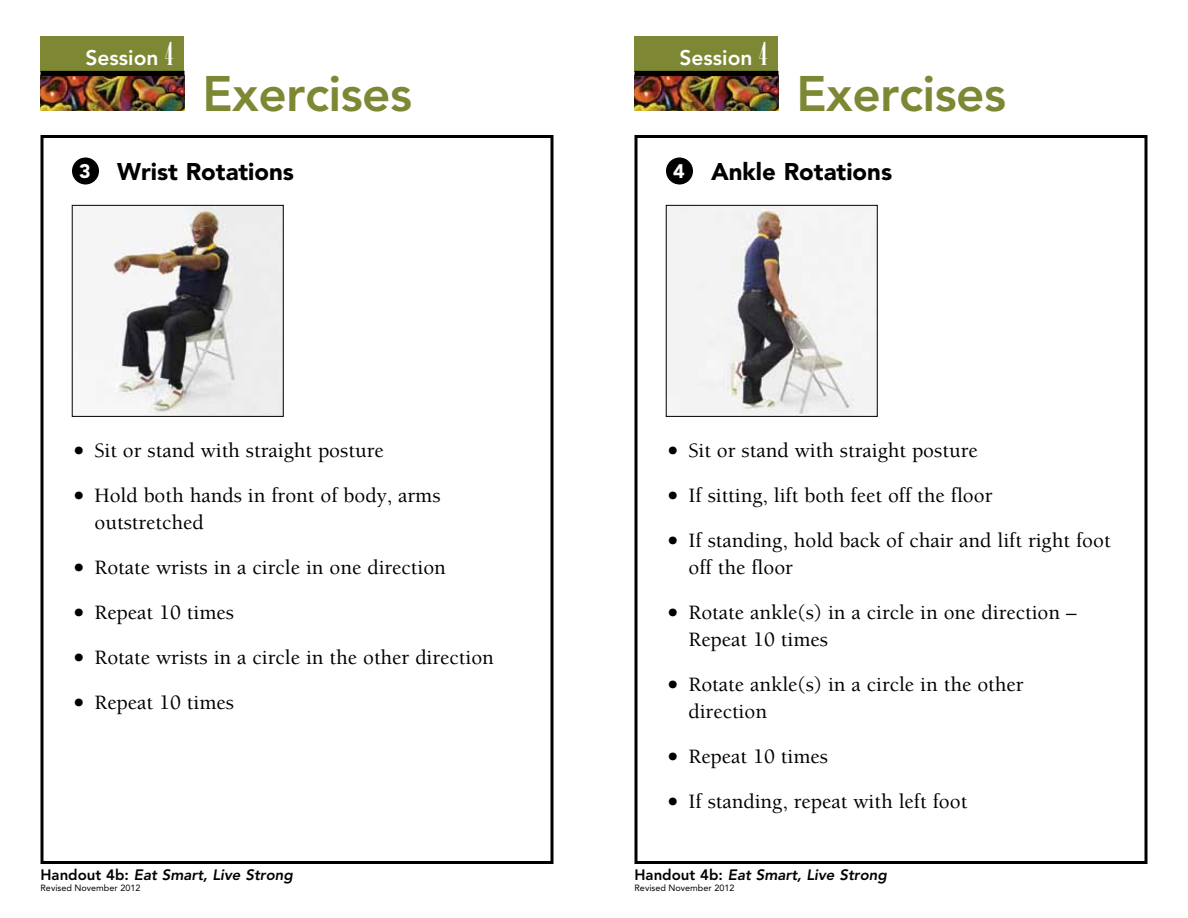
<style>
.page{position:relative;width:1188px;height:918px;background:#fff}
.page>*{position:absolute;margin:0;border:0;box-sizing:border-box;transform-origin:0 0}
.t1{font:800 49.5px "Avenir LT Std";letter-spacing:-.01em;color:#7e8733}
.t2{font:900 24px "Avenir LT Std";color:#000}
.t3{font:500 21px/27px "Berkeley Std";color:#000}
.t4{font:800 21px "Avenir LT Std";color:#fff}
.t5{font:italic 800 15px "Avenir LT Std";color:#000}
.t6{font:9px "Avenir LT Std";color:#000}
.s1{font-family:"Bodoni MT Poster Compressed";font-weight:400;font-size:31.5px}
.s2{font-size:19.5px;color:#fff}
.s3{font-size:27px}
.s4{font-style:normal}
</style>
<div class="page">
<div style="left:634px;top:36px;width:144px;height:36px;background:#7e8733"></div>
<img style="left:634px;top:76px;width:144px;height:35px">
<div style="left:634px;top:71px;width:144px;height:5px;background:#000"></div>
<div style="left:634px;top:135px;width:514px;height:729px;border:3px solid #000"></div>
<img style="left:668px;top:207px;width:207px;height:208px">
<div style="left:666px;top:205px;width:211px;height:212px;border:1px solid #000"></div>
<div style="left:666px;top:158px;width:27px;height:26px;background:#000;border-radius:50%"></div>
<div style="left:40px;top:36px;width:144px;height:36px;background:#7e8733"></div>
<img style="left:40px;top:76px;width:144px;height:35px">
<div style="left:40px;top:71px;width:144px;height:5px;background:#000"></div>
<div style="left:40px;top:135px;width:514px;height:729px;border:3px solid #000"></div>
<img style="left:112px;top:207px;width:170px;height:208px">
<div style="left:72px;top:205px;width:212px;height:212px;border:1px solid #000"></div>
<div style="left:72px;top:158px;width:27px;height:26px;background:#000;border-radius:50%"></div>
<p class="t4" style="left:86px;top:46px;width:89px">Session <span class="s1">4</span></p>
<p class="t4" style="left:680px;top:46px;width:89px">Session <span class="s1">4</span></p>
<h1 class="t1" style="left:202px;top:65px;width:211px">Exercises</h1>
<h1 class="t1" style="left:796px;top:65px;width:211px">Exercises</h1>
<p class="t2" style="left:79px;top:157px;width:216px"><span class="s2">3</span> Wrist Rotations</p>
<p class="t2" style="left:673px;top:157px;width:220px"><span class="s2">4</span> Ankle Rotations</p>
<p class="t3" style="left:72px;top:437px;width:313px"><span class="s3">•</span> Sit or stand with straight posture</p>
<p class="t3" style="left:95px;top:482px;width:348px;text-indent:-23px"><span class="s3">•</span> Hold both hands in front of body, arms outstretched</p>
<p class="t3" style="left:72px;top:554px;width:375px"><span class="s3">•</span> Rotate wrists in a circle in one direction</p>
<p class="t3" style="left:72px;top:599px;width:164px"><span class="s3">•</span> Repeat 10 times</p>
<p class="t3" style="left:72px;top:644px;width:423px"><span class="s3">•</span> Rotate wrists in a circle in the other direction</p>
<p class="t3" style="left:72px;top:689px;width:164px"><span class="s3">•</span> Repeat 10 times</p>
<p class="t3" style="left:666px;top:437px;width:313px"><span class="s3">•</span> Sit or stand with straight posture</p>
<p class="t3" style="left:666px;top:482px;width:328px"><span class="s3">•</span> If sitting, lift both feet off the floor</p>
<p class="t3" style="left:689px;top:527px;width:424px;text-indent:-23px"><span class="s3">•</span> If standing, hold back of chair and lift right foot off the floor</p>
<p class="t3" style="left:689px;top:599px;width:390px;text-indent:-23px"><span class="s3">•</span> Rotate ankle(s) in a circle in one direction –<br>Repeat 10 times</p>
<p class="t3" style="left:689px;top:671px;width:337px;text-indent:-23px"><span class="s3">•</span> Rotate ankle(s) in a circle in the other direction</p>
<p class="t3" style="left:666px;top:743px;width:164px"><span class="s3">•</span> Repeat 10 times</p>
<p class="t3" style="left:666px;top:788px;width:303px"><span class="s3">•</span> If standing, repeat with left foot</p>
<p class="t5" style="left:40px;top:866px;width:254px"><span class="s4">Handout 4b:</span> Eat Smart, Live Strong</p>
<p class="t6" style="left:40px;top:883px;width:101px">Revised November 2012</p>
<p class="t5" style="left:634px;top:866px;width:254px"><span class="s4">Handout 4b:</span> Eat Smart, Live Strong</p>
<p class="t6" style="left:634px;top:883px;width:101px">Revised November 2012</p>
</div>
